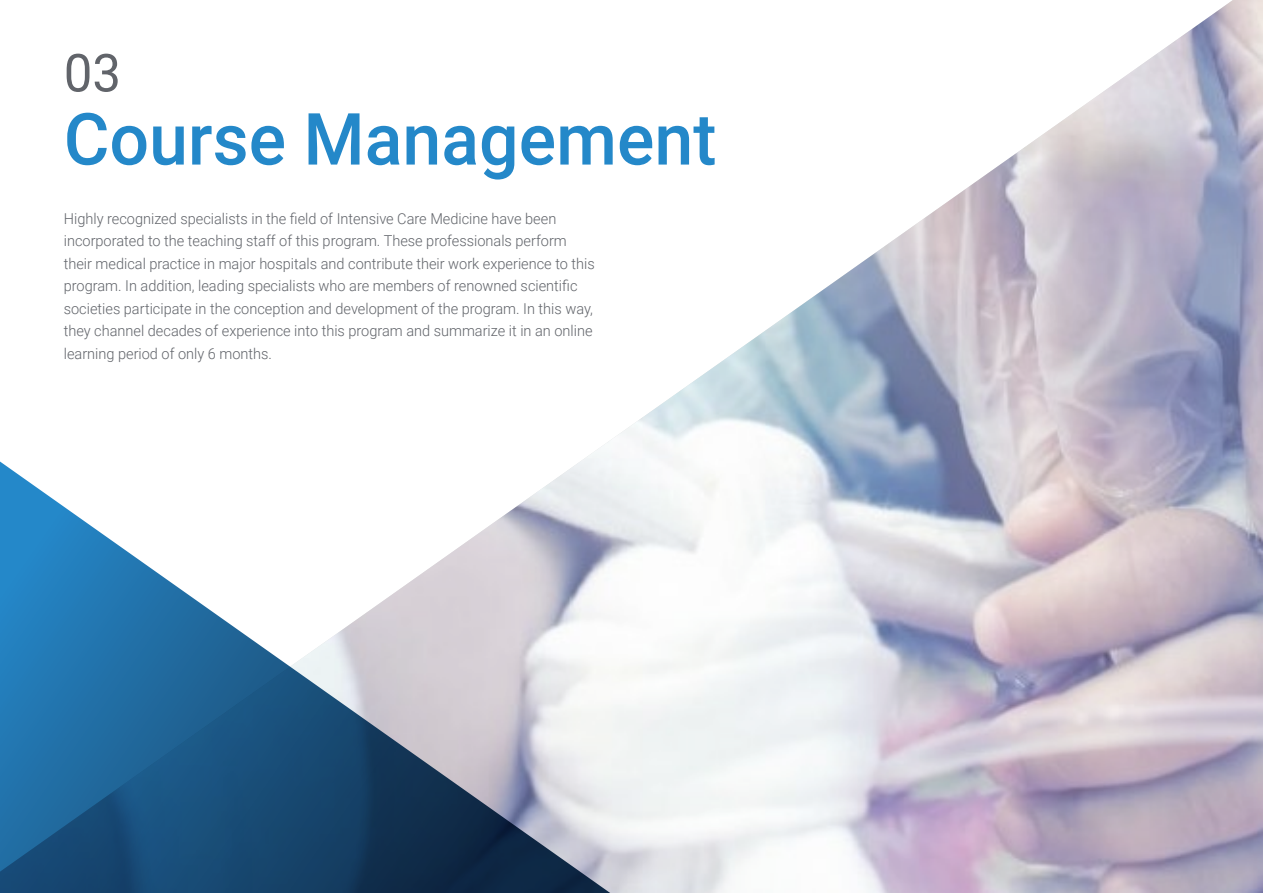
<style>
.page{position:relative;width:1263px;height:893px;background:#fff}
.page>*{position:absolute;margin:0;border:0;box-sizing:border-box;transform-origin:0 0}
.t1{font:500 72px "Roboto";color:#2488c9}
.t2{font:52.5px "Roboto";color:#61646a}
.t3{font:300 15px/22.5px "Roboto";color:#61646a}
</style>
<div class="page">
<img style="left:603px;top:0;width:660px;height:893px">
<svg style="left:0;top:446px;width:640px;height:447px"></svg>
<h2 class="t2" style="left:64px;top:36px;width:59px">03</h2>
<h1 class="t1" style="left:64px;top:89px;width:654px">Course Management</h1>
<p class="t3" style="left:64px;top:207px;width:533px">Highly recognized specialists in the field of Intensive Care Medicine have been incorporated to the teaching staff of this program. These professionals perform their medical practice in major hospitals and contribute their work experience to this program. In addition, leading specialists who are members of renowned scientific societies participate in the conception and development of the program. In this way, they channel decades of experience into this program and summarize it in an online learning period of only 6 months.</p>
</div>
